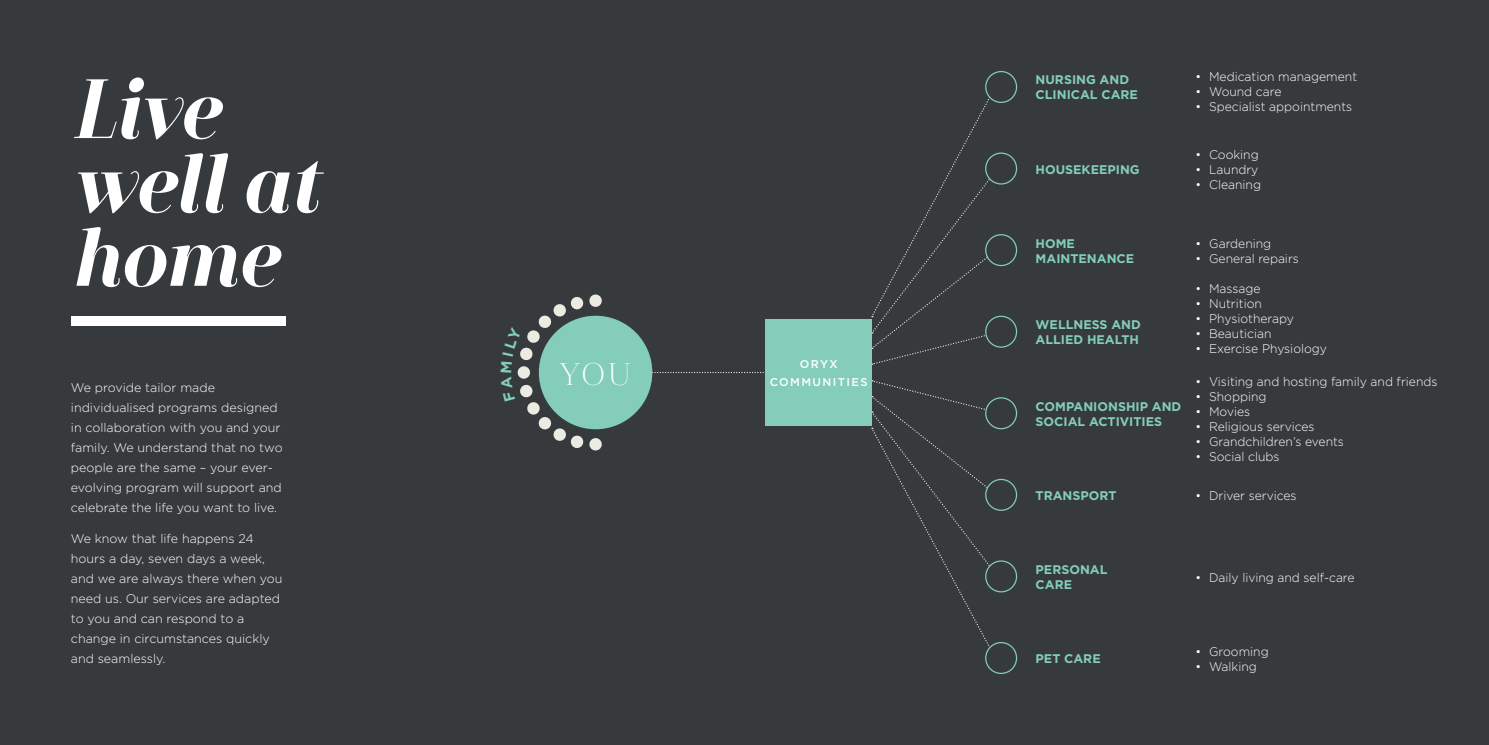
<style>
.page{position:relative;width:1489px;height:745px;background:#fff}
.page>*{position:absolute;margin:0;border:0;box-sizing:border-box;transform-origin:0 0}
.t1{font:italic 700 83.75px/73.8px "Camila";color:#fff}
.t2{font:31.25px "Camila";color:#fff}
.t3{font:300 12.5px/20px "Gotham";color:#fff}
.t4{font:700 12.5px/15px "Gotham";color:#83cdba}
.t5{font:500 11.25px/17.5px "Gotham";letter-spacing:.125em;color:#fff;text-align:center}
</style>
<div class="page">
<div style="left:0;top:0;width:1488px;height:744px;background:#363a3c"></div>
<svg style="left:871px;top:95px;width:121px;height:270px"></svg>
<svg style="left:871px;top:380px;width:121px;height:266px"></svg>
<div style="left:985px;top:71px;width:31px;height:31px;background:#363a3c;border-radius:50%"></div>
<div style="left:985px;top:71px;width:32px;height:32px;border:1px solid #83cdba;border-radius:50%"></div>
<div style="left:985px;top:153px;width:31px;height:31px;background:#363a3c;border-radius:50%"></div>
<div style="left:985px;top:152px;width:32px;height:32px;border:1px solid #83cdba;border-radius:50%"></div>
<div style="left:985px;top:234px;width:31px;height:31px;background:#363a3c;border-radius:50%"></div>
<div style="left:985px;top:234px;width:32px;height:32px;border:1px solid #83cdba;border-radius:50%"></div>
<div style="left:985px;top:316px;width:31px;height:31px;background:#363a3c;border-radius:50%"></div>
<div style="left:985px;top:315px;width:32px;height:32px;border:1px solid #83cdba;border-radius:50%"></div>
<div style="left:985px;top:397px;width:31px;height:31px;background:#363a3c;border-radius:50%"></div>
<div style="left:985px;top:397px;width:32px;height:32px;border:1px solid #83cdba;border-radius:50%"></div>
<div style="left:985px;top:479px;width:31px;height:31px;background:#363a3c;border-radius:50%"></div>
<div style="left:985px;top:478px;width:32px;height:32px;border:1px solid #83cdba;border-radius:50%"></div>
<div style="left:985px;top:560px;width:31px;height:31px;background:#363a3c;border-radius:50%"></div>
<div style="left:985px;top:560px;width:32px;height:32px;border:1px solid #83cdba;border-radius:50%"></div>
<div style="left:985px;top:642px;width:31px;height:31px;background:#363a3c;border-radius:50%"></div>
<div style="left:985px;top:641px;width:32px;height:32px;border:1px solid #83cdba;border-radius:50%"></div>
<div style="left:765px;top:319px;width:106px;height:106px;background:#83cdba"></div>
<div style="left:71px;top:316px;width:214px;height:10px;background:#fff"></div>
<svg style="left:517px;top:294px;width:249px;height:157px"></svg>
<h1 class="t1" style="left:71px;top:76px;width:248px">Live well at home</h1>
<p class="t3" style="left:71px;top:377px;width:213px">We provide tailor made individualised programs designed in collaboration with you and your family. We understand that no two people are the same – your ever&shy;evolving program will support and celebrate the life you want to live.</p>
<p class="t3" style="left:71px;top:527px;width:213px">We know that life happens 24 hours a day, seven days a week, and we are always there when you need us. Our services are adapted to you and can respond to a change in circumstances quickly and seamlessly.</p>
<h2 class="t2" style="left:560px;top:356px;width:72px">YOU</h2>
<p class="t5" style="left:769px;top:355px;width:99px">ORYX<br>COMMUNITIES</p>
<p class="t4" style="left:1035px;top:72px;width:104px">NURSING AND<br>CLINICAL CARE</p>
<p class="t4" style="left:1035px;top:161px;width:106px">HOUSEKEEPING</p>
<p class="t3" style="left:1195px;top:67px;width:163px">• Medication management</p>
<p class="t3" style="left:1195px;top:82px;width:88px">• Wound care</p>
<p class="t3" style="left:1195px;top:97px;width:158px">• Specialist appointments</p>
<p class="t3" style="left:1195px;top:144px;width:65px">• Cooking</p>
<p class="t3" style="left:1195px;top:159px;width:65px">• Laundry</p>
<p class="t3" style="left:1195px;top:174px;width:67px">• Cleaning</p>
<p class="t4" style="left:1035px;top:235px;width:100px">HOME<br>MAINTENANCE</p>
<p class="t4" style="left:1035px;top:317px;width:107px">WELLNESS AND<br>ALLIED HEALTH</p>
<p class="t4" style="left:1035px;top:399px;width:147px">COMPANIONSHIP AND<br>SOCIAL ACTIVITIES</p>
<p class="t4" style="left:1035px;top:487px;width:82px">TRANSPORT</p>
<p class="t3" style="left:1195px;top:233px;width:77px">• Gardening</p>
<p class="t3" style="left:1195px;top:248px;width:105px">• General repairs</p>
<p class="t3" style="left:1195px;top:278px;width:67px">• Massage</p>
<p class="t3" style="left:1195px;top:293px;width:68px">• Nutrition</p>
<p class="t3" style="left:1195px;top:308px;width:100px">• Physiotherapy</p>
<p class="t3" style="left:1195px;top:323px;width:78px">• Beautician</p>
<p class="t3" style="left:1195px;top:338px;width:133px">• Exercise Physiology</p>
<p class="t3" style="left:1195px;top:371px;width:244px">• Visiting and hosting family and friends</p>
<p class="t3" style="left:1195px;top:386px;width:73px">• Shopping</p>
<p class="t3" style="left:1195px;top:401px;width:56px">• Movies</p>
<p class="t3" style="left:1195px;top:416px;width:121px">• Religious services</p>
<p class="t3" style="left:1195px;top:431px;width:150px">• Grandchildren’s events</p>
<p class="t3" style="left:1195px;top:446px;width:86px">• Social clubs</p>
<p class="t3" style="left:1195px;top:485px;width:103px">• Driver services</p>
<p class="t4" style="left:1035px;top:561px;width:73px">PERSONAL<br>CARE</p>
<p class="t4" style="left:1035px;top:650px;width:67px">PET CARE</p>
<p class="t3" style="left:1195px;top:566px;width:161px">• Daily living and self-care</p>
<p class="t3" style="left:1195px;top:640px;width:75px">• Grooming</p>
<p class="t3" style="left:1195px;top:655px;width:63px">• Walking</p>
</div>
